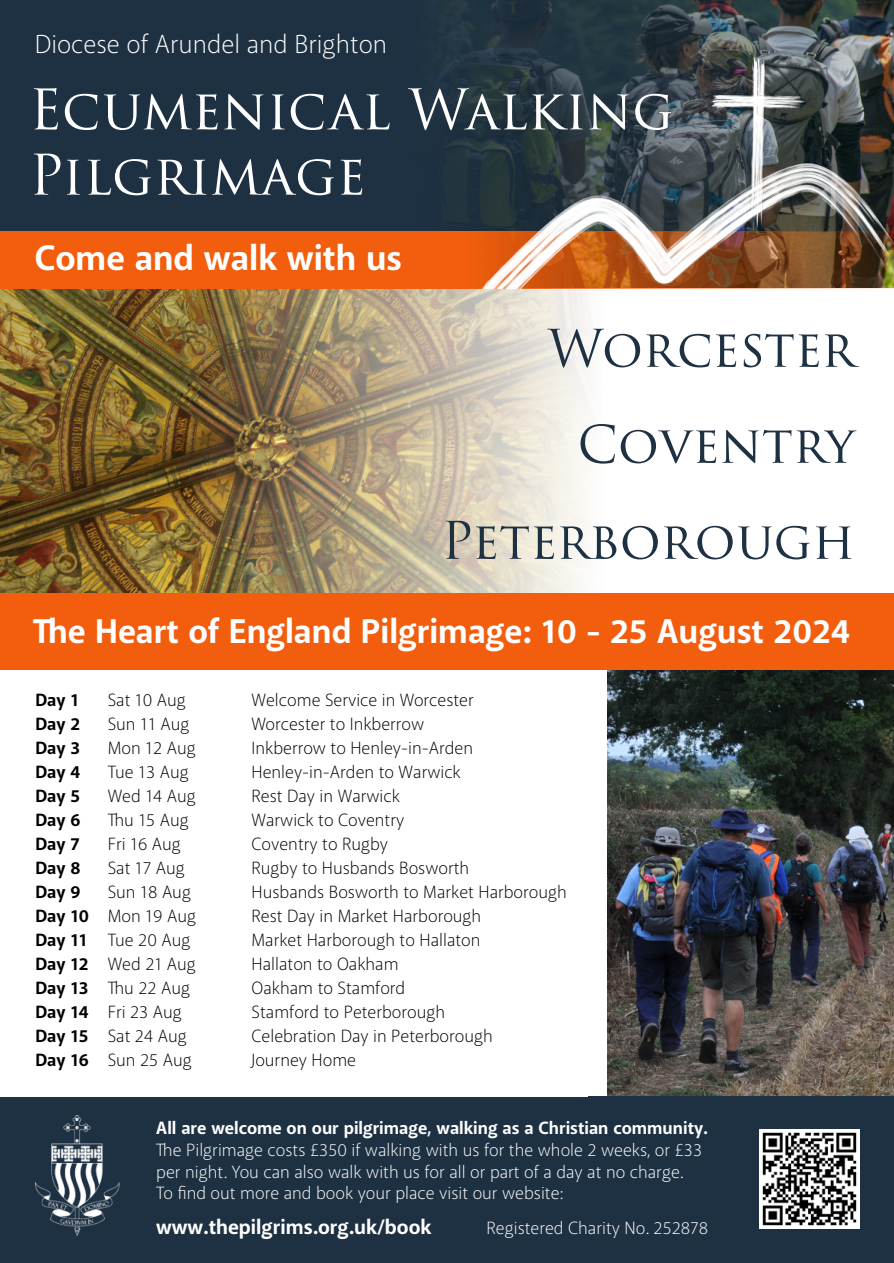
<style>
.page{position:relative;width:894px;height:1263px;background:#fff}
.page>*{position:absolute;margin:0;border:0;box-sizing:border-box;transform-origin:0 0}
.t1{font:54.45px/65.2px "Trajan Pro 3";color:#fff}
.t2{font:50.4px/96px "Trajan Pro 3";letter-spacing:-.005em;color:#1e3143;text-align:right}
.t3{font:700 36px "Akagi Pro";color:#fff}
.t4{font:700 34.8px "Akagi Pro";color:#fff}
.t5{font:300 26.55px "Akagi Pro";color:#fff}
.t6{font:700 21px "Akagi Pro";color:#fff}
.t7{font:300 18px "Akagi Pro";color:#000}
.t8{font:300 18px/21.6px "Akagi Pro";color:#fff}
.t9{font:700 18px "Akagi Pro";color:#fff}
.t10{font:700 18px "Akagi Pro";color:#000}
.s1{font-weight:700}
</style>
<div class="page">
<img style="left:607px;top:669px;width:286px;height:427px">
<img style="left:0;top:289px;width:183px;height:304px">
<img style="left:0;top:0;width:893px;height:289px">
<img style="left:183px;top:289px;width:404px;height:304px">
<img style="left:482px;top:164px;width:411px;height:125px">
<img style="left:750px;top:57px;width:14px;height:179px">
<img style="left:710px;top:95px;width:99px;height:13px">
<div style="left:0;top:1096px;width:893px;height:167px;background:#1e3143"></div>
<div style="left:0;top:593px;width:893px;height:76px;background:#f25e0d"></div>
<img style="left:36px;top:1116px;width:83px;height:120px">
<img style="left:759px;top:1130px;width:99px;height:99px">
<h3 class="t5" style="left:35px;top:33px;width:354px">Diocese of Arundel and Brighton</h3>
<h1 class="t1" style="left:29px;top:83px;width:646px">Ecumenical Walking<br>Pilgrimage</h1>
<h3 class="t3" style="left:35px;top:243px;width:368px">Come and walk with us</h3>
<h2 class="t2" style="left:440px;top:306px;width:415px">Worcester<br>Coventry<br>Peterborough</h2>
<h3 class="t4" style="left:33px;top:616px;width:818px">The Heart of England Pilgrimage: 10 - 25 August 2024</h3>
<p class="t10" style="left:35px;top:693px;width:45px">Day 1</p>
<p class="t7" style="left:108px;top:693px;width:80px">Sat 10 Aug</p>
<p class="t7" style="left:251px;top:693px;width:224px">Welcome Service in Worcester</p>
<p class="t10" style="left:35px;top:717px;width:46px">Day 2</p>
<p class="t7" style="left:108px;top:717px;width:83px">Sun 11 Aug</p>
<p class="t7" style="left:251px;top:717px;width:174px">Worcester to Inkberrow</p>
<p class="t10" style="left:35px;top:741px;width:46px">Day 3</p>
<p class="t7" style="left:108px;top:741px;width:89px">Mon 12 Aug</p>
<p class="t7" style="left:251px;top:741px;width:223px">Inkberrow to Henley-in-Arden</p>
<p class="t10" style="left:35px;top:765px;width:46px">Day 4</p>
<p class="t7" style="left:108px;top:765px;width:82px">Tue 13 Aug</p>
<p class="t7" style="left:251px;top:765px;width:211px">Henley-in-Arden to Warwick</p>
<p class="t10" style="left:35px;top:789px;width:46px">Day 5</p>
<p class="t7" style="left:108px;top:789px;width:90px">Wed 14 Aug</p>
<p class="t7" style="left:251px;top:789px;width:150px">Rest Day in Warwick</p>
<p class="t10" style="left:35px;top:813px;width:47px">Day 6</p>
<p class="t7" style="left:108px;top:813px;width:83px">Thu 15 Aug</p>
<p class="t7" style="left:251px;top:813px;width:154px">Warwick to Coventry</p>
<p class="t10" style="left:35px;top:837px;width:46px">Day 7</p>
<p class="t7" style="left:108px;top:837px;width:75px">Fri 16 Aug</p>
<p class="t7" style="left:251px;top:837px;width:138px">Coventry to Rugby</p>
<p class="t10" style="left:35px;top:861px;width:47px">Day 8</p>
<p class="t7" style="left:108px;top:861px;width:79px">Sat 17 Aug</p>
<p class="t7" style="left:251px;top:861px;width:219px">Rugby to Husbands Bosworth</p>
<p class="t10" style="left:35px;top:885px;width:47px">Day 9</p>
<p class="t7" style="left:108px;top:885px;width:85px">Sun 18 Aug</p>
<p class="t7" style="left:251px;top:885px;width:317px">Husbands Bosworth to Market Harborough</p>
<p class="t7" style="left:35px;top:909px;width:162px"><span class="s1">Day 10</span> Mon 19 Aug</p>
<p class="t7" style="left:251px;top:909px;width:231px">Rest Day in Market Harborough</p>
<p class="t7" style="left:35px;top:933px;width:156px"><span class="s1">Day 11</span> Tue 20 Aug</p>
<p class="t7" style="left:251px;top:933px;width:230px">Market Harborough to Hallaton</p>
<p class="t7" style="left:35px;top:957px;width:162px"><span class="s1">Day 12</span> Wed 21 Aug</p>
<p class="t7" style="left:251px;top:957px;width:148px">Hallaton to Oakham</p>
<p class="t7" style="left:35px;top:981px;width:156px"><span class="s1">Day 13</span> Thu 22 Aug</p>
<p class="t7" style="left:251px;top:981px;width:155px">Oakham to Stamford</p>
<p class="t7" style="left:35px;top:1005px;width:148px"><span class="s1">Day 14</span> Fri 23 Aug</p>
<p class="t7" style="left:251px;top:1005px;width:195px">Stamford to Peterborough</p>
<p class="t7" style="left:35px;top:1029px;width:153px"><span class="s1">Day 15</span> Sat 24 Aug</p>
<p class="t7" style="left:251px;top:1029px;width:243px">Celebration Day in Peterborough</p>
<p class="t7" style="left:35px;top:1053px;width:158px"><span class="s1">Day 16</span> Sun 25 Aug</p>
<p class="t7" style="left:251px;top:1053px;width:106px">Journey Home</p>
<p class="t9" style="left:156px;top:1121px;width:552px">All are welcome on our pilgrimage, walking as a Christian community.</p>
<p class="t8" style="left:156px;top:1141px;width:547px">The Pilgrimage costs £350 if walking with us for the whole 2 weeks, or £33 per night. You can also walk with us for all or part of a day at no charge.<br>To find out more and book your place visit our website:</p>
<p class="t6" style="left:156px;top:1218px;width:276px">www.thepilgrims.org.uk/book</p>
<p class="t8" style="left:486px;top:1218px;width:223px">Registered Charity No. 252878</p>
</div>
